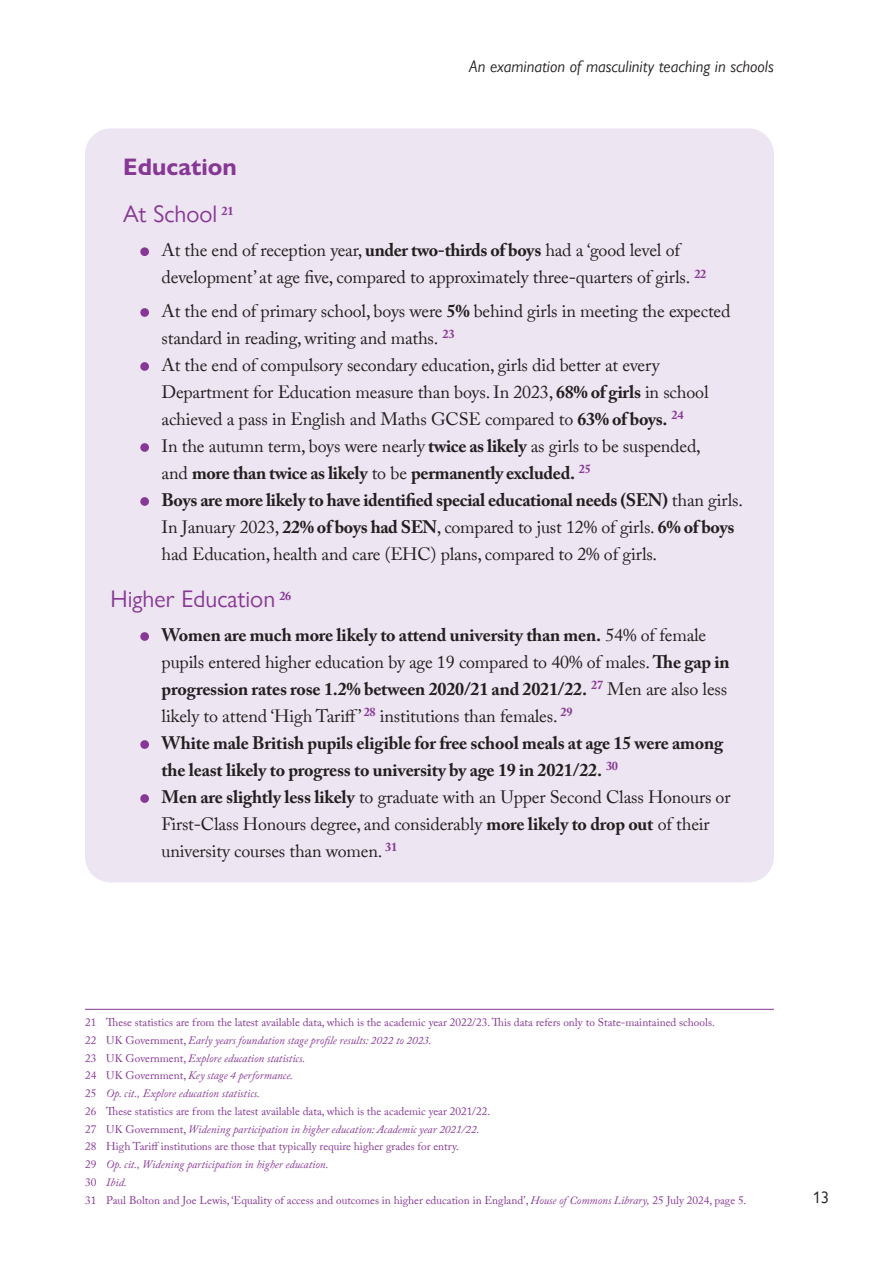
<style>
.page{position:relative;width:893px;height:1263px;background:#fff}
.page>*{position:absolute;margin:0;border:0;box-sizing:border-box;transform-origin:0 0}
.Body_Copy{font:24px "Gill Sans Nova";color:#873795}
.Body_Copy-2{font:700 24px "Gill Sans Nova";color:#873795}
.t1{font:18px/27px "Adobe Caslon Pro";letter-spacing:-.01em;color:#231f20}
.t2{font:700 18px/27px "Adobe Caslon Pro";letter-spacing:-.01em;color:#231f20}
.t3{font:italic 16.5px "Gill Sans Nova";color:#231f20}
.t4{font:16.5px "Gill Sans Nova";color:#231f20}
.Footnote_References{font:11.25px "Adobe Caslon Pro";color:#873795}
.Footnote_References-2{font:italic 11.25px "Adobe Caslon Pro";color:#873795}
.s1{font-weight:700}
.s2{font-style:normal}
.s3{font-style:italic}
</style>
<div class="page">
<div style="left:85px;top:128px;width:689px;height:754px;background:#ede5f1;border-radius:26px"></div>
<svg style="left:140px;top:247px;width:9px;height:9px"></svg>
<svg style="left:140px;top:308px;width:9px;height:9px"></svg>
<svg style="left:140px;top:362px;width:9px;height:9px"></svg>
<svg style="left:140px;top:443px;width:9px;height:9px"></svg>
<svg style="left:140px;top:497px;width:9px;height:9px"></svg>
<svg style="left:140px;top:632px;width:9px;height:9px"></svg>
<svg style="left:140px;top:740px;width:9px;height:9px"></svg>
<svg style="left:140px;top:794px;width:9px;height:9px"></svg>
<hr style="left:85px;top:1009px;width:689px;height:1px;background:#873795">
<p class="t3" style="left:469px;top:56px;width:306px">An examination of masculinity teaching in schools</p>
<p class="Body_Copy-2" style="left:123px;top:152px;width:115px">Education</p>
<p class="Body_Copy" style="left:123px;top:199px;width:112px">At School <sup>21</sup></p>
<p class="t1" style="left:162px;top:236px;width:546px">At the end of reception year, <span class="s1">under two-thirds of boys</span> had a ‘good level of development’ at age five, compared to approximately three-quarters of girls. <sup>22</sup></p>
<p class="t1" style="left:162px;top:297px;width:570px">At the end of primary school, boys were <span class="s1">5%</span> behind girls in meeting the expected standard in reading, writing and maths. <sup>23</sup></p>
<p class="t1" style="left:162px;top:351px;width:549px">At the end of compulsory secondary education, girls did better at every<br>Department for Education measure than boys. In 2023, <span class="s1">68% of girls</span> in school achieved a pass in English and Maths GCSE compared to <span class="s1">63% of boys.</span> <sup>24</sup></p>
<p class="t1" style="left:162px;top:432px;width:541px">In the autumn term, boys were nearly <span class="s1">twice as likely</span> as girls to be suspended, and <span class="s1">more than twice as likely</span> to be <span class="s1">permanently excluded.</span> <sup>25</sup></p>
<p class="t1" style="left:162px;top:486px;width:583px"><span class="s1">Boys are more likely to have identified special educational needs (SEN)</span> than girls.<br>In January 2023, <span class="s1">22% of boys had SEN</span>, compared to just 12% of girls. <span class="s1">6% of boys </span>had Education, health and care (EHC) plans, compared to 2% of girls.</p>
<p class="Body_Copy" style="left:111px;top:584px;width:182px">Higher Education <sup>26</sup></p>
<p class="t1" style="left:162px;top:621px;width:569px"><span class="s1">Women are much more likely to attend university than men.</span> 54% of female pupils entered higher education by age 19 compared to 40% of males. <span class="s1">The gap in progression rates rose 1.2% between 2020/21 and 2021/22.</span> <sup>27</sup> Men are also less likely to attend ‘High Tariff’ <sup>28</sup> institutions than females. <sup>29</sup></p>
<p class="t2" style="left:162px;top:729px;width:563px">White male British pupils eligible for free school meals at age 15 were among the least likely to progress to university by age 19 in 2021/22. <sup>30</sup></p>
<p class="t1" style="left:162px;top:783px;width:570px"><span class="s1">Men are slightly less likely</span> to graduate with an Upper Second Class Honours or<br>First-Class Honours degree, and considerably <span class="s1">more likely to drop out</span> of their university courses than women. <sup>31</sup></p>
<p class="Footnote_References" style="left:85px;top:1015px;width:631px">21 These statistics are from the latest available data, which is the academic year 2022/23. This data refers only to State-maintained schools.</p>
<p class="Footnote_References-2" style="left:85px;top:1033px;width:348px"><span class="s2">22 UK Government,</span> Early years foundation stage profile results: 2022 to 2023.</p>
<p class="Footnote_References-2" style="left:85px;top:1051px;width:222px"><span class="s2">23 UK Government,</span> Explore education statistics.</p>
<p class="Footnote_References-2" style="left:85px;top:1069px;width:209px"><span class="s2">24 UK Government,</span> Key stage 4 performance.</p>
<p class="Footnote_References-2" style="left:85px;top:1086px;width:176px"><span class="s2">25</span> Op. cit., Explore education statistics.</p>
<p class="Footnote_References" style="left:85px;top:1104px;width:407px">26 These statistics are from the latest available data, which is the academic year 2021/22.</p>
<p class="Footnote_References-2" style="left:85px;top:1122px;width:396px"><span class="s2">27 UK Government,</span> Widening participation in higher education: Academic year 2021/22.</p>
<p class="Footnote_References" style="left:85px;top:1140px;width:375px">28 High Tariff institutions are those that typically require higher grades for entry.</p>
<p class="Footnote_References-2" style="left:85px;top:1157px;width:245px"><span class="s2">29</span> Op. cit., Widening participation in higher education.</p>
<p class="Footnote_References-2" style="left:85px;top:1175px;width:43px"><span class="s2">30</span> Ibid.</p>
<p class="Footnote_References" style="left:85px;top:1193px;width:663px">31 Paul Bolton and Joe Lewis, ‘Equality of access and outcomes in higher education in England’, <span class="s3">House of Commons Library,</span> 25 July 2024, page 5.</p>
<p class="t4" style="left:813px;top:1188px;width:18px">13</p>
</div>
